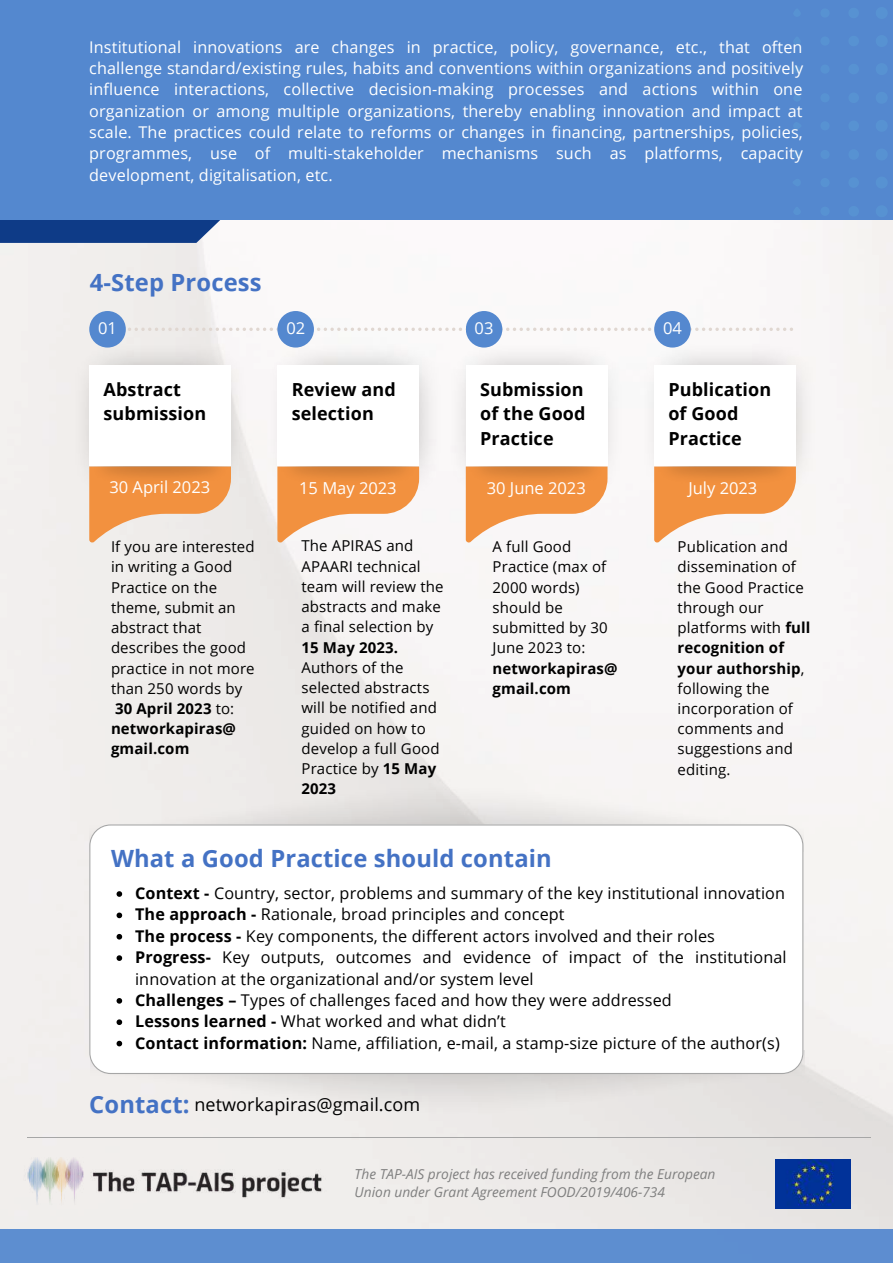
<style>
.page{position:relative;width:893px;height:1264px;background:#fff}
.page>*{position:absolute;margin:0;border:0;box-sizing:border-box;transform-origin:0 0}
.t1{font:700 23.7px "Open Sans";letter-spacing:.005em;color:#4472c4}
.t2{font:700 18px/24.8px "Open Sans";letter-spacing:.005em;color:#000}
.t3{font:18px "Open Sans";letter-spacing:.005em;color:#000}
.t4{font:16.5px "Open Sans";color:#fff}
.t5{font:16.2px/21.3px "Open Sans";letter-spacing:.01em;color:#fff;text-align:justify}
.t6{font:16.2px/21.3px "Open Sans";letter-spacing:.01em;color:#000}
.t7{font:15px/20.2px "Open Sans";letter-spacing:.01em;color:#000}
.t8{font:700 15px/20.2px "Open Sans";letter-spacing:.01em;color:#000}
.t9{font:italic 13.65px/18px "Open Sans";color:#7f7f7f}
.s1{font-weight:700}
</style>
<div class="page">
<img style="left:0;top:220px;width:892px;height:1009px">
<svg style="left:0;top:220px;width:252px;height:23px;fill:#0e3b87"></svg>
<div style="left:0;top:0;width:892px;height:220px;background:#5488cf"></div>
<img style="left:68px;top:338px;width:183px;height:164px">
<img style="left:263px;top:338px;width:363px;height:164px">
<img style="left:637px;top:338px;width:182px;height:164px">
<div style="left:89px;top:366px;width:142px;height:100px;background:#fff"></div>
<div style="left:277px;top:366px;width:142px;height:100px;background:#fff"></div>
<div style="left:466px;top:366px;width:141px;height:100px;background:#fff"></div>
<div style="left:654px;top:366px;width:141px;height:100px;background:#fff"></div>
<svg style="left:89px;top:484px;width:142px;height:59px;background:#f0b888"></svg>
<img style="left:89px;top:466px;width:142px;height:18px">
<svg style="left:277px;top:484px;width:142px;height:59px"></svg>
<img style="left:277px;top:466px;width:142px;height:18px">
<svg style="left:466px;top:484px;width:141px;height:59px"></svg>
<img style="left:466px;top:466px;width:141px;height:18px">
<svg style="left:654px;top:484px;width:141px;height:59px"></svg>
<img style="left:654px;top:466px;width:141px;height:18px">
<svg style="left:126px;top:327px;width:667px;height:4px"></svg>
<div style="left:89px;top:311px;width:37px;height:36px;background:#5488cf;border-radius:50%"></div>
<div style="left:277px;top:311px;width:37px;height:36px;background:#5488cf;border-radius:50%"></div>
<div style="left:466px;top:311px;width:36px;height:36px;background:#5488cf;border-radius:50%"></div>
<div style="left:654px;top:311px;width:36px;height:36px;background:#5488cf;border-radius:50%"></div>
<div style="left:0;top:1229px;width:892px;height:33px;background:#5d8ed0"></div>
<hr style="left:28px;top:1136px;width:842px;height:1px;background:#a6a6a6">
<img style="left:24px;top:1151px;width:307px;height:57px">
<img style="left:775px;top:1159px;width:75px;height:49px">
<img style="left:90px;top:1050px;width:714px;height:69px">
<img style="left:89px;top:781px;width:714px;height:43px">
<svg style="left:89px;top:824px;width:714px;height:250px"></svg>
<svg style="left:116px;top:891px;width:6px;height:5px"></svg>
<svg style="left:116px;top:912px;width:6px;height:6px"></svg>
<svg style="left:116px;top:933px;width:6px;height:6px"></svg>
<svg style="left:116px;top:955px;width:6px;height:5px"></svg>
<svg style="left:116px;top:998px;width:6px;height:5px"></svg>
<svg style="left:116px;top:1019px;width:6px;height:6px"></svg>
<svg style="left:116px;top:1040px;width:6px;height:6px"></svg>
<p class="t5" style="left:89px;top:36px;width:715px">Institutional innovations are changes in practice, policy, governance, etc., that often challenge standard/existing rules, habits and conventions within organizations and positively influence interactions, collective decision-making processes and actions within one organization or among multiple organizations, thereby enabling innovation and impact at scale. The practices could relate to reforms or changes in financing, partnerships, policies, programmes, use of multi-stakeholder mechanisms such as platforms, capacity development, digitalisation, etc.</p>
<h1 class="t1" style="left:90px;top:265px;width:173px">4-Step Process</h1>
<p class="t4" style="left:98px;top:317px;width:20px">01</p>
<p class="t4" style="left:286px;top:317px;width:20px">02</p>
<p class="t4" style="left:474px;top:317px;width:20px">03</p>
<p class="t4" style="left:663px;top:317px;width:20px">04</p>
<p class="t2" style="left:104px;top:376px;width:104px">Abstract submission</p>
<p class="t2" style="left:292px;top:376px;width:105px">Review and selection</p>
<p class="t2" style="left:480px;top:376px;width:107px;text-align:justify">Submission of the Good Practice</p>
<p class="t2" style="left:668px;top:376px;width:104px">Publication of Good<br>Practice</p>
<p class="t4" style="left:109px;top:475px;width:102px">30 April 2023</p>
<p class="t4" style="left:299px;top:476px;width:99px">15 May 2023</p>
<p class="t4" style="left:487px;top:476px;width:100px">30 June 2023</p>
<p class="t4" style="left:688px;top:476px;width:70px">July 2023</p>
<p class="t7" style="left:111px;top:536px;width:145px">If you are interested in writing a Good<br>Practice on the theme, submit an abstract that describes the good practice in not more than 250 words by<br><span class="s1">30 April 2023</span> to: <span class="s1">networkapiras@ gmail.com</span></p>
<p class="t7" style="left:301px;top:535px;width:143px">The APIRAS and<br>APAARI technical team will review the abstracts and make a final selection by</p>
<p class="t8" style="left:301px;top:636px;width:98px">15 May 2023.</p>
<p class="t7" style="left:301px;top:657px;width:139px">Authors of the selected abstracts will be notified and guided on how to develop a full Good<br>Practice by <span class="s1">15 May<br>2023</span></p>
<p class="t7" style="left:492px;top:536px;width:116px">A full Good<br>Practice (max of<br>2000 words) should be submitted by 30<br>June 2023 to:</p>
<p class="t8" style="left:492px;top:657px;width:126px">networkapiras@ gmail.com</p>
<h1 class="t1" style="left:111px;top:841px;width:442px">What a Good Practice should contain</h1>
<p class="t7" style="left:677px;top:536px;width:134px">Publication and dissemination of the Good Practice through our platforms with <span class="s1">full recognition of your authorship</span>, following the incorporation of comments and suggestions and editing.</p>
<p class="t6" style="left:135px;top:882px;width:653px"><span class="s1">Context -</span> Country, sector, problems and summary of the key institutional innovation <span class="s1">The approach -</span> Rationale, broad principles and concept<br><span class="s1">The process -</span> Key components, the different actors involved and their roles <span class="s1">Progress-</span> Key outputs, outcomes and evidence of impact of the institutional innovation at the organizational and/or system level<br><span class="s1">Challenges –</span> Types of challenges faced and how they were addressed<br><span class="s1">Lessons learned -</span> What worked and what didn’t<br><span class="s1">Contact information:</span> Name, affiliation, e-mail, a stamp-size picture of the author(s)</p>
<h1 class="t1" style="left:89px;top:1087px;width:102px">Contact:</h1>
<p class="t3" style="left:194px;top:1092px;width:227px">networkapiras@gmail.com</p>
<p class="t9" style="left:354px;top:1164px;width:362px">The TAP-AIS project has received funding from the European<br>Union under Grant Agreement FOOD/2019/406-734</p>
</div>
